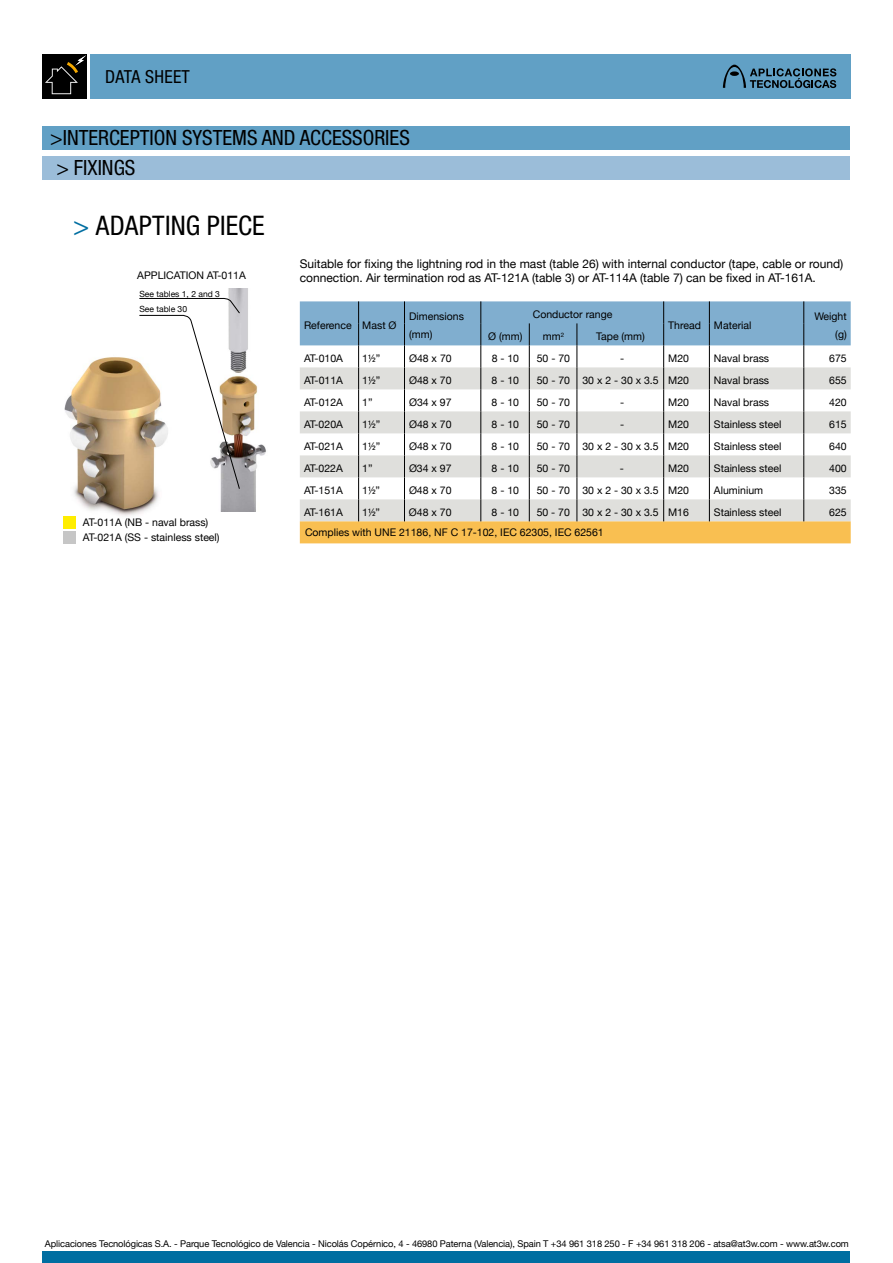
<style>
.page{position:relative;width:893px;height:1263px;background:#fff}
.page>*{position:absolute;margin:0;border:0;box-sizing:border-box;transform-origin:0 0}
.t1{font:condensed 27px "Helvetica Neue LT Std";letter-spacing:.005em;color:#000}
.t2{font:condensed 21px/30px "Helvetica Neue LT Std";color:#000}
.t3{font:condensed 18px "Helvetica Neue LT Std";letter-spacing:.015em;color:#000}
.t4{font:12px "Helvetica Neue";color:#000}
.t5{font:10.5px/15px "Helvetica Neue";color:#000}
.t6{font:9.3px "Helvetica Neue";letter-spacing:-.01em;color:#000}
.t7{font:8.55px/15.5px "Helvetica Neue";color:#000}
.s1{color:#006ea1}
.s2{font-family:"Helvetica Neue LT Std";font-stretch:condensed}
</style>
<div class="page">
<div style="left:90px;top:54px;width:760px;height:45px;background:#61a0c5"></div>
<div style="left:43px;top:54px;width:44px;height:45px;background:#000"></div>
<svg style="left:45px;top:55px;width:41px;height:39px"></svg>
<div style="left:43px;top:1251px;width:807px;height:12px;background:#006ea1"></div>
<svg style="left:723px;top:65px;width:113px;height:23px"></svg>
<img style="left:64px;top:357px;width:95px;height:159px">
<img style="left:220px;top:289px;width:46px;height:222px">
<div style="left:63px;top:516px;width:13px;height:13px;background:#ffed00"></div>
<div style="left:63px;top:531px;width:13px;height:13px;background:#c6c6c6"></div>
<svg style="left:139px;top:298px;width:101px;height:191px"></svg>
<svg style="left:300px;top:301px;width:551px;height:242px"></svg>
<div style="left:43px;top:126px;width:807px;height:23px;background:#61a0c5"></div>
<div style="left:43px;top:157px;width:807px;height:23px;background:#9bbdd9"></div>
<h3 class="t3" style="left:105px;top:66px;width:86px">DATA SHEET</h3>
<h2 class="t2" style="left:50px;top:123px;width:361px">&gt;INTERCEPTION SYSTEMS AND ACCESSORIES &gt; FIXINGS</h2>
<h1 class="t1" style="left:73px;top:210px;width:193px"><span class="s1">&gt;</span> ADAPTING PIECE</h1>
<p class="t4" style="left:300px;top:256px;width:545px">Suitable for fixing the lightning rod in the mast (table 26) with internal conductor (tape, cable or round)</p>
<p class="t5" style="left:137px;top:268px;width:110px">APPLICATION AT-011A</p>
<p class="t4" style="left:300px;top:271px;width:517px">connection. Air termination rod as AT-121A (table 3) or AT-114A (table 7) can be fixed in AT-161A.</p>
<p class="t7" style="left:139px;top:286px;width:82px">See tables 1, 2 and 3<br>See table 30</p>
<p class="t5" style="left:304px;top:318px;width:94px">Reference Mast Ø</p>
<p class="t5" style="left:409px;top:307px;width:56px;line-height:18px">Dimensions (mm)</p>
<p class="t5" style="left:533px;top:307px;width:81px">Conductor range</p>
<p class="t5" style="left:814px;top:309px;width:34px">Weight</p>
<p class="t5" style="left:668px;top:318px;width:85px">Thread Material</p>
<p class="t5" style="left:488px;top:329px;width:36px">Ø (mm)</p>
<p class="t5" style="left:543px;top:329px;width:23px">mm<sup>2</sup></p>
<p class="t5" style="left:596px;top:329px;width:50px">Tape (mm)</p>
<p class="t5" style="left:835px;top:327px;width:13px">(g)</p>
<p class="t5" style="left:83px;top:515px;width:138px">AT-011A (NB - naval brass)<br>AT-021A (SS - stainless steel)</p>
<p class="t5" style="left:304px;top:351px;width:40px">AT-010A</p>
<p class="t5" style="left:362px;top:351px;width:19px">1<span class="s2">½</span>”</p>
<p class="t5" style="left:409px;top:351px;width:44px">Ø48 x 70</p>
<p class="t5" style="left:492px;top:351px;width:29px">8 - 10</p>
<p class="t5" style="left:537px;top:351px;width:35px">50 - 70</p>
<p class="t5" style="left:620px;top:351px;width:6px">-</p>
<p class="t5" style="left:668px;top:351px;width:22px">M20</p>
<p class="t5" style="left:714px;top:351px;width:57px">Naval brass</p>
<p class="t5" style="left:829px;top:351px;width:19px">675</p>
<p class="t5" style="left:304px;top:373px;width:40px">AT-011A</p>
<p class="t5" style="left:362px;top:373px;width:19px">1<span class="s2">½</span>”</p>
<p class="t5" style="left:409px;top:373px;width:44px">Ø48 x 70</p>
<p class="t5" style="left:492px;top:373px;width:29px">8 - 10</p>
<p class="t5" style="left:537px;top:373px;width:154px">50 - 70 30 x 2 - 30 x 3.5 M20</p>
<p class="t5" style="left:714px;top:373px;width:57px">Naval brass</p>
<p class="t5" style="left:829px;top:373px;width:19px">655</p>
<p class="t5" style="left:304px;top:395px;width:40px">AT-012A</p>
<p class="t5" style="left:362px;top:395px;width:12px">1”</p>
<p class="t5" style="left:409px;top:395px;width:44px">Ø34 x 97</p>
<p class="t5" style="left:492px;top:395px;width:29px">8 - 10</p>
<p class="t5" style="left:537px;top:395px;width:35px">50 - 70</p>
<p class="t5" style="left:620px;top:395px;width:6px">-</p>
<p class="t5" style="left:668px;top:395px;width:22px">M20</p>
<p class="t5" style="left:714px;top:395px;width:57px">Naval brass</p>
<p class="t5" style="left:829px;top:395px;width:19px">420</p>
<p class="t5" style="left:304px;top:417px;width:40px">AT-020A</p>
<p class="t5" style="left:362px;top:417px;width:19px">1<span class="s2">½</span>”</p>
<p class="t5" style="left:409px;top:417px;width:44px">Ø48 x 70</p>
<p class="t5" style="left:492px;top:417px;width:29px">8 - 10</p>
<p class="t5" style="left:537px;top:417px;width:35px">50 - 70</p>
<p class="t5" style="left:620px;top:417px;width:6px">-</p>
<p class="t5" style="left:668px;top:417px;width:22px">M20</p>
<p class="t5" style="left:714px;top:417px;width:69px">Stainless steel</p>
<p class="t5" style="left:829px;top:417px;width:19px">615</p>
<p class="t5" style="left:304px;top:439px;width:40px">AT-021A</p>
<p class="t5" style="left:362px;top:439px;width:19px">1<span class="s2">½</span>”</p>
<p class="t5" style="left:409px;top:439px;width:44px">Ø48 x 70</p>
<p class="t5" style="left:492px;top:439px;width:29px">8 - 10</p>
<p class="t5" style="left:537px;top:439px;width:154px">50 - 70 30 x 2 - 30 x 3.5 M20</p>
<p class="t5" style="left:714px;top:439px;width:69px">Stainless steel</p>
<p class="t5" style="left:829px;top:439px;width:19px">640</p>
<p class="t5" style="left:304px;top:461px;width:40px">AT-022A</p>
<p class="t5" style="left:362px;top:461px;width:12px">1”</p>
<p class="t5" style="left:409px;top:461px;width:44px">Ø34 x 97</p>
<p class="t5" style="left:492px;top:461px;width:29px">8 - 10</p>
<p class="t5" style="left:537px;top:461px;width:35px">50 - 70</p>
<p class="t5" style="left:620px;top:461px;width:6px">-</p>
<p class="t5" style="left:668px;top:461px;width:22px">M20</p>
<p class="t5" style="left:714px;top:461px;width:69px">Stainless steel</p>
<p class="t5" style="left:829px;top:461px;width:19px">400</p>
<p class="t5" style="left:304px;top:483px;width:40px">AT-151A</p>
<p class="t5" style="left:362px;top:483px;width:19px">1<span class="s2">½</span>”</p>
<p class="t5" style="left:409px;top:483px;width:44px">Ø48 x 70</p>
<p class="t5" style="left:492px;top:483px;width:29px">8 - 10</p>
<p class="t5" style="left:537px;top:483px;width:154px">50 - 70 30 x 2 - 30 x 3.5 M20</p>
<p class="t5" style="left:714px;top:483px;width:51px">Aluminium</p>
<p class="t5" style="left:829px;top:483px;width:19px">335</p>
<p class="t5" style="left:304px;top:505px;width:40px">AT-161A</p>
<p class="t5" style="left:362px;top:505px;width:19px">1<span class="s2">½</span>”</p>
<p class="t5" style="left:409px;top:505px;width:44px">Ø48 x 70</p>
<p class="t5" style="left:492px;top:505px;width:29px">8 - 10</p>
<p class="t5" style="left:537px;top:505px;width:154px">50 - 70 30 x 2 - 30 x 3.5 M16</p>
<p class="t5" style="left:714px;top:505px;width:69px">Stainless steel</p>
<p class="t5" style="left:829px;top:505px;width:19px">625</p>
<p class="t5" style="left:305px;top:525px;width:300px">Complies with UNE 21186, NF C 17-102, IEC 62305, IEC 62561</p>
<p class="t6" style="left:45px;top:1238px;width:805px">Aplicaciones Tecnológicas S.A. - Parque Tecnológico de Valencia - Nicolás Copérnico, 4 - 46980 Paterna (Valencia), Spain T +34 961 318 250 - F +34 961 318 206 - atsa@at3w.com - www.at3w.com</p>
</div>
